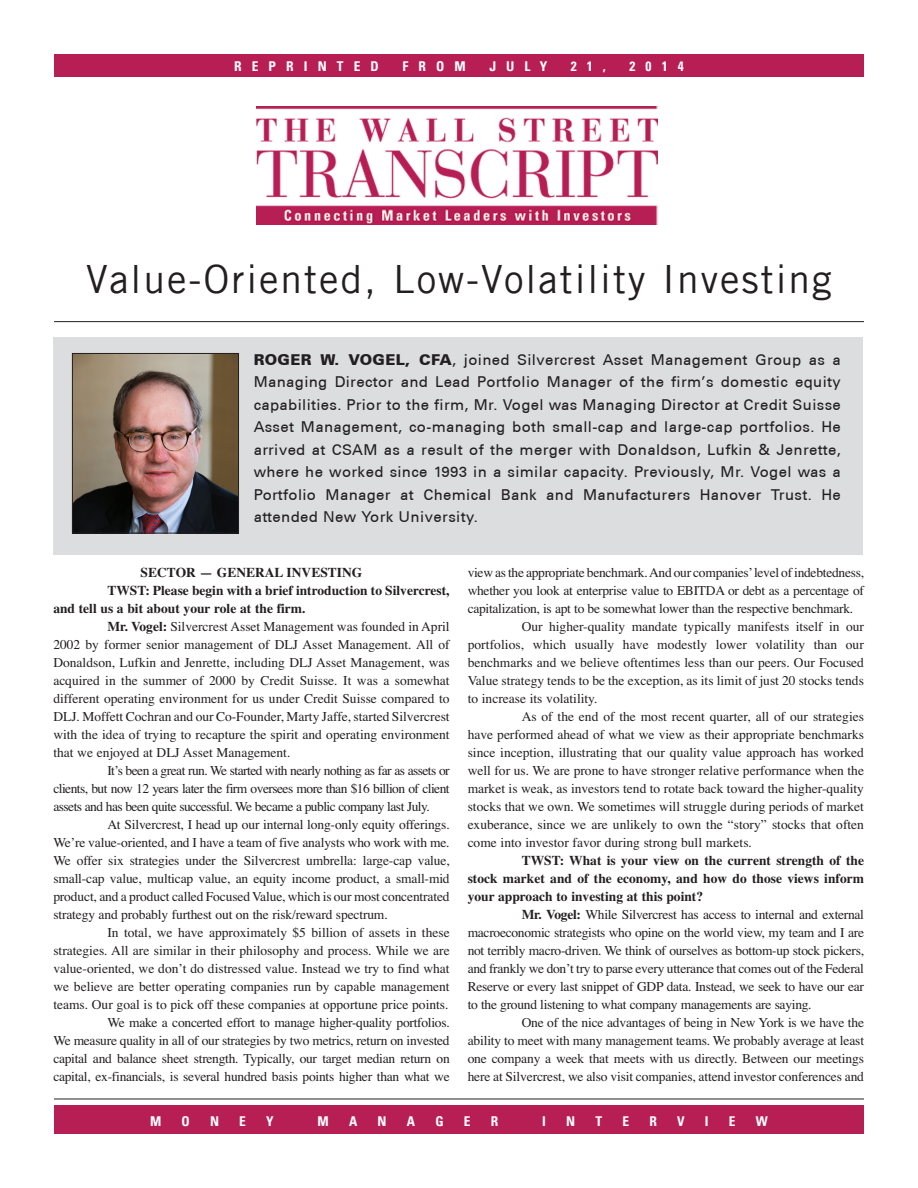
<style>
.page{position:relative;width:918px;height:1188px;background:#fff}
.page>*{position:absolute;margin:0;border:0;box-sizing:border-box;transform-origin:0 0}
.Industry{font:39px "Trade Gothic LT";letter-spacing:.05em;color:#231f20}
.Biography_FOR_SERIOU{font:500 15px/22.5px "Univers CE";letter-spacing:.02em;color:#231f20;text-align:justify}
.Regular_Pullquote{font:13.5px/18px "Times";letter-spacing:-.01em;color:#231f20;text-align:justify}
.Regular_Pullquote-2{font:700 13.5px/18px "Times";color:#231f20}
.t1{font:700 condensed 13.5px "Univers LT";letter-spacing:.75em;color:#fff}
.s1{font-weight:900}
.s2{font-weight:700}
</style>
<div class="page">
<div style="left:53px;top:338px;width:810px;height:217px;background:#dcdddf"></div>
<hr style="left:54px;top:321px;width:810px;height:1px;background:#231f20">
<div style="left:54px;top:1105px;width:810px;height:29px;background:#b71e54"></div>
<hr style="left:54px;top:1099px;width:810px;height:1px;background:#231f20">
<div style="left:54px;top:54px;width:810px;height:22px;background:#b71e54"></div>
<img style="left:257px;top:107px;width:401px;height:117px">
<img style="left:74px;top:355px;width:163px;height:176px">
<div style="left:72px;top:353px;width:167px;height:180px;border:1px solid #231f20"></div>
<p class="t1" style="left:234px;top:58px;width:146px">REPRINTED</p>
<p class="t1" style="left:402px;top:58px;width:65px">FROM</p>
<p class="t1" style="left:489px;top:58px;width:59px">JULY</p>
<p class="t1" style="left:571px;top:58px;width:37px">21,</p>
<p class="t1" style="left:630px;top:58px;width:56px">2014</p>
<p class="Industry" style="left:86px;top:256px;width:747px">Value-Oriented, Low-Volatility Investing</p>
<p class="Biography_FOR_SERIOU" style="left:254px;top:348px;width:589px"><span class="s1">ROGER W. VOGEL, CFA</span>, joined Silvercrest Asset Management Group as a Managing Director and Lead Portfolio Manager of the firm’s domestic equity capabilities. Prior to the firm, Mr. Vogel was Managing Director at Credit Suisse Asset Management, co-managing both small-cap and large-cap portfolios. He arrived at CSAM as a result of the merger with Donaldson, Lufkin &amp; Jenrette, where he worked since 1993 in a similar capacity. Previously, Mr. Vogel was a Portfolio Manager at Chemical Bank and Manufacturers Hanover Trust. He attended New York University.</p>
<p class="Regular_Pullquote-2" style="left:141px;top:564px;width:223px">SECTOR — GENERAL INVESTING</p>
<p class="Regular_Pullquote-2" style="left:53px;top:582px;width:398px;text-indent:54px">TWST: Please begin with a brief introduction to Silvercrest, and tell us a bit about your role at the firm.</p>
<p class="Regular_Pullquote" style="left:53px;top:618px;width:398px;text-indent:54px"><span class="s2">Mr. Vogel:</span> Silvercrest Asset Management was founded in April 2002 by former senior management of DLJ Asset Management. All of Donaldson, Lufkin and Jenrette, including DLJ Asset Management, was acquired in the summer of 2000 by Credit Suisse. It was a somewhat different operating environment for us under Credit Suisse compared to DLJ. Moffett Cochran and our Co-Founder, Marty Jaffe, started Silvercrest with the idea of trying to recapture the spirit and operating environment that we enjoyed at DLJ Asset Management.</p>
<p class="Regular_Pullquote" style="left:53px;top:762px;width:398px;text-indent:54px">It’s been a great run. We started with nearly nothing as far as assets or clients, but now 12 years later the firm oversees more than $16 billion of client assets and has been quite successful. We became a public company last July.</p>
<p class="Regular_Pullquote" style="left:53px;top:816px;width:398px;text-indent:54px">At Silvercrest, I head up our internal long-only equity offerings.<br>We’re value-oriented, and I have a team of five analysts who work with me.<br>We offer six strategies under the Silvercrest umbrella: large-cap value, small-cap value, multicap value, an equity income product, a small-mid product, and a product called Focused Value, which is our most concentrated strategy and probably furthest out on the risk/reward spectrum.</p>
<p class="Regular_Pullquote" style="left:53px;top:924px;width:398px;text-indent:54px">In total, we have approximately $5 billion of assets in these strategies. All are similar in their philosophy and process. While we are value-oriented, we don’t do distressed value. Instead we try to find what we believe are better operating companies run by capable management teams. Our goal is to pick off these companies at opportune price points.</p>
<p class="Regular_Pullquote" style="left:53px;top:1014px;width:398px;text-indent:54px">We make a concerted effort to manage higher-quality portfolios.<br>We measure quality in all of our strategies by two metrics, return on invested capital and balance sheet strength. Typically, our target median return on capital, ex-financials, is several hundred basis points higher than what we</p>
<p class="Regular_Pullquote" style="left:468px;top:564px;width:398px">view as the appropriate benchmark. And our companies’ level of indebtedness, whether you look at enterprise value to EBITDA or debt as a percentage of capitalization, is apt to be somewhat lower than the respective benchmark.</p>
<p class="Regular_Pullquote" style="left:468px;top:618px;width:398px;text-indent:54px">Our higher-quality mandate typically manifests itself in our portfolios, which usually have modestly lower volatility than our benchmarks and we believe oftentimes less than our peers. Our Focused Value strategy tends to be the exception, as its limit of just 20 stocks tends to increase its volatility.</p>
<p class="Regular_Pullquote" style="left:468px;top:708px;width:398px;text-indent:54px">As of the end of the most recent quarter, all of our strategies have performed ahead of what we view as their appropriate benchmarks since inception, illustrating that our quality value approach has worked well for us. We are prone to have stronger relative performance when the market is weak, as investors tend to rotate back toward the higher-quality stocks that we own. We sometimes will struggle during periods of market exuberance, since we are unlikely to own the “story” stocks that often come into investor favor during strong bull markets.</p>
<p class="Regular_Pullquote-2" style="left:468px;top:852px;width:398px;text-align:justify;text-indent:54px">TWST: What is your view on the current strength of the stock market and of the economy, and how do those views inform your approach to investing at this point?</p>
<p class="Regular_Pullquote" style="left:468px;top:906px;width:398px;text-indent:54px"><span class="s2">Mr. Vogel:</span> While Silvercrest has access to internal and external macroeconomic strategists who opine on the world view, my team and I are not terribly macro-driven. We think of ourselves as bottom-up stock pickers, and frankly we don’t try to parse every utterance that comes out of the Federal Reserve or every last snippet of GDP data. Instead, we seek to have our ear to the ground listening to what company managements are saying.</p>
<p class="Regular_Pullquote" style="left:468px;top:1014px;width:398px;text-indent:54px">One of the nice advantages of being in New York is we have the ability to meet with many management teams. We probably average at least one company a week that meets with us directly. Between our meetings here at Silvercrest, we also visit companies, attend investor conferences and</p>
<p class="t1" style="left:150px;top:1113px;width:13px">M</p>
<p class="t1" style="left:182px;top:1113px;width:10px">O</p>
<p class="t1" style="left:210px;top:1113px;width:11px">N</p>
<p class="t1" style="left:239px;top:1113px;width:8px">E</p>
<p class="t1" style="left:266px;top:1113px;width:9px">Y</p>
<p class="t1" style="left:318px;top:1113px;width:13px">M</p>
<p class="t1" style="left:349px;top:1113px;width:10px">A</p>
<p class="t1" style="left:378px;top:1113px;width:11px">N</p>
<p class="t1" style="left:407px;top:1113px;width:10px">A</p>
<p class="t1" style="left:435px;top:1113px;width:10px">G</p>
<p class="t1" style="left:464px;top:1113px;width:8px">E</p>
<p class="t1" style="left:491px;top:1113px;width:9px">R</p>
<p class="t1" style="left:542px;top:1113px;width:5px">I</p>
<p class="t1" style="left:566px;top:1113px;width:11px">N</p>
<p class="t1" style="left:595px;top:1113px;width:8px">T</p>
<p class="t1" style="left:622px;top:1113px;width:8px">E</p>
<p class="t1" style="left:649px;top:1113px;width:9px">R</p>
<p class="t1" style="left:677px;top:1113px;width:9px">V</p>
<p class="t1" style="left:705px;top:1113px;width:5px">I</p>
<p class="t1" style="left:729px;top:1113px;width:8px">E</p>
<p class="t1" style="left:756px;top:1113px;width:14px">W</p>
</div>
